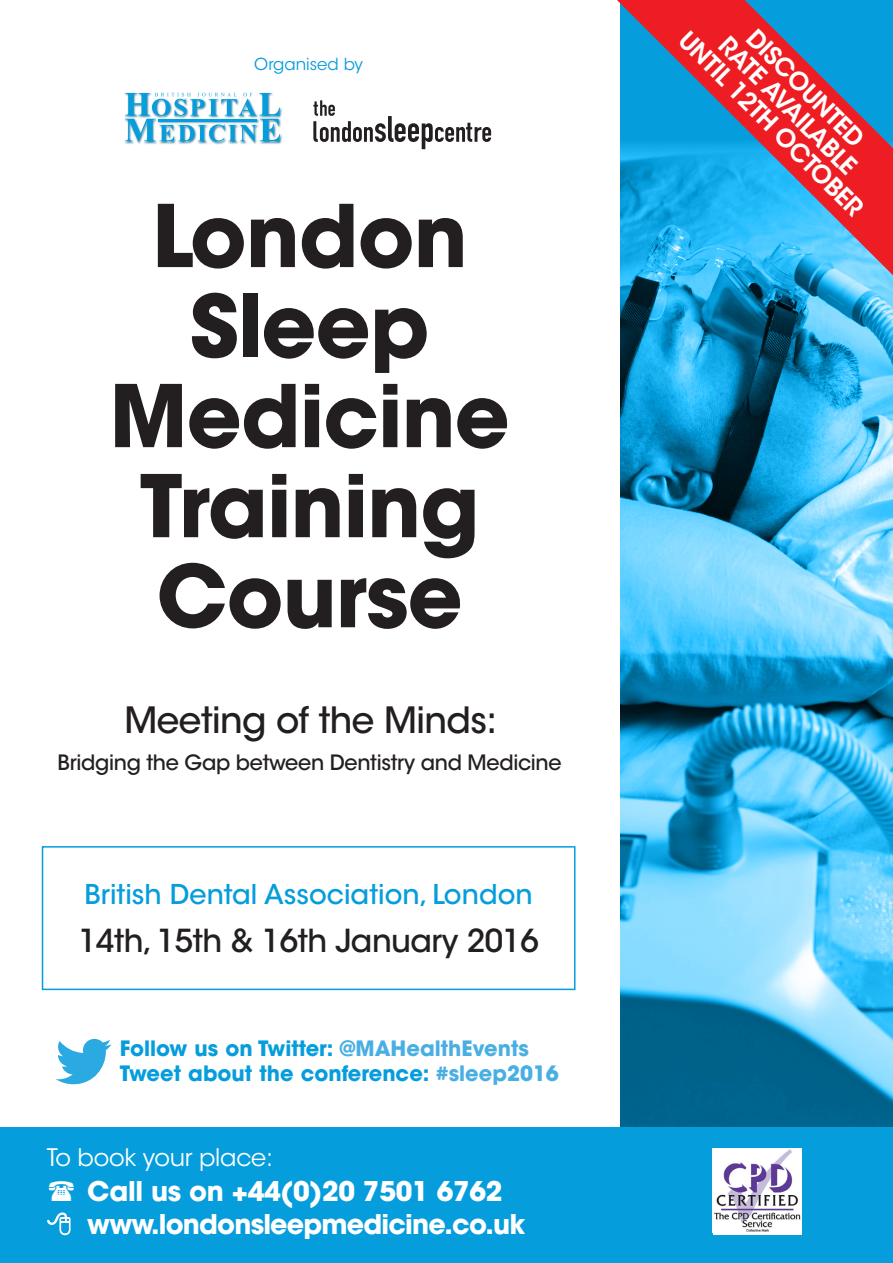
<style>
.page{position:relative;width:893px;height:1263px;background:#fff}
.page>*{position:absolute;margin:0;border:0;box-sizing:border-box;transform-origin:0 0}
.t1{font:700 85.5px/90px "ITC Avant Garde Std";letter-spacing:-.01em;color:#231f20;text-align:center}
.t2{font:500 36px "ITC Avant Garde Std";letter-spacing:-.015em;color:#231f20}
.t3{font:500 31.5px "ITC Avant Garde Std";letter-spacing:-.015em;color:#231f20}
.t4{font:500 27.15px "ITC Avant Garde Std";color:#069ddc}
.t5{font:700 27px/33.3px "ITC Avant Garde Std";letter-spacing:-.03em;color:#fff}
.t6{font:600 24.6px "ITC Avant Garde Std";color:#fff}
.t7{font:24px "ITC Avant Garde Std";letter-spacing:-.01em;color:#fff}
.t8{font:700 21px/25.2px "ITC Avant Garde Std";color:#069ddc}
.t9{font:500 21px "ITC Avant Garde Std";letter-spacing:-.015em;color:#231f20}
.t10{font:16.5px "ITC Avant Garde Std";color:#069ddc}
.s1{color:#49afe3}
</style>
<div class="page">
<img style="left:621px;top:275px;width:272px;height:853px">
<div style="left:0;top:1128px;width:893px;height:135px;background:#069ddc"></div>
<svg style="left:617px;top:0;width:276px;height:275px;background:#697ba3"></svg>
<div style="left:713px;top:1148px;width:88px;height:87px;background:#fff"></div>
<img style="left:714px;top:1149px;width:87px;height:83px">
<div style="left:42px;top:846px;width:533px;height:144px;border:2px solid #069ddc"></div>
<img style="left:124px;top:92px;width:159px;height:53px">
<svg style="left:125px;top:93px;width:155px;height:49px"></svg>
<img style="left:157px;top:117px;width:103px;height:8px">
<hr style="left:158px;top:119px;width:99px;height:2px;background:#069ddc">
<svg style="left:313px;top:100px;width:178px;height:49px"></svg>
<svg style="left:56px;top:1039px;width:56px;height:45px"></svg>
<svg style="left:47px;top:1212px;width:24px;height:23px"></svg>
<p class="t10" style="left:254px;top:54px;width:110px">Organised by</p>
<h1 class="t1" style="left:109px;top:190px;width:402px">London<br>Sleep<br>Medicine<br>Training<br>Course</h1>
<h2 class="t2" style="left:125px;top:697px;width:374px">Meeting of the Minds:</h2>
<p class="t9" style="left:58px;top:749px;width:506px">Bridging the Gap between Dentistry and Medicine</p>
<p class="t4" style="left:85px;top:878px;width:450px">British Dental Association, London</p>
<h3 class="t3" style="left:78px;top:921px;width:462px">14th, 15th &amp; 16th January 2016</h3>
<p class="t8" style="left:120px;top:1035px;width:441px">Follow us on Twitter: <span class="s1">@MAHealthEvents<br></span>Tweet about the conference: <span class="s1">#sleep2016</span></p>
<p class="t7" style="left:47px;top:1143px;width:228px">To book your place:</p>
<p class="t5" style="left:87px;top:1174px;width:440px">Call us on +44(0)20 7501 6762 www.londonsleepmedicine.co.uk</p>
<p class="t6" style="left:762px;top:23px;width:156px;rotate:45deg">DISCOUNTED</p>
<p class="t6" style="left:694px;top:24px;width:251px;rotate:45deg">UNTIL 12th OCTOBER</p>
<p class="t6" style="left:734px;top:30px;width:185px;rotate:45deg">RATE AVAILABLE</p>
</div>
